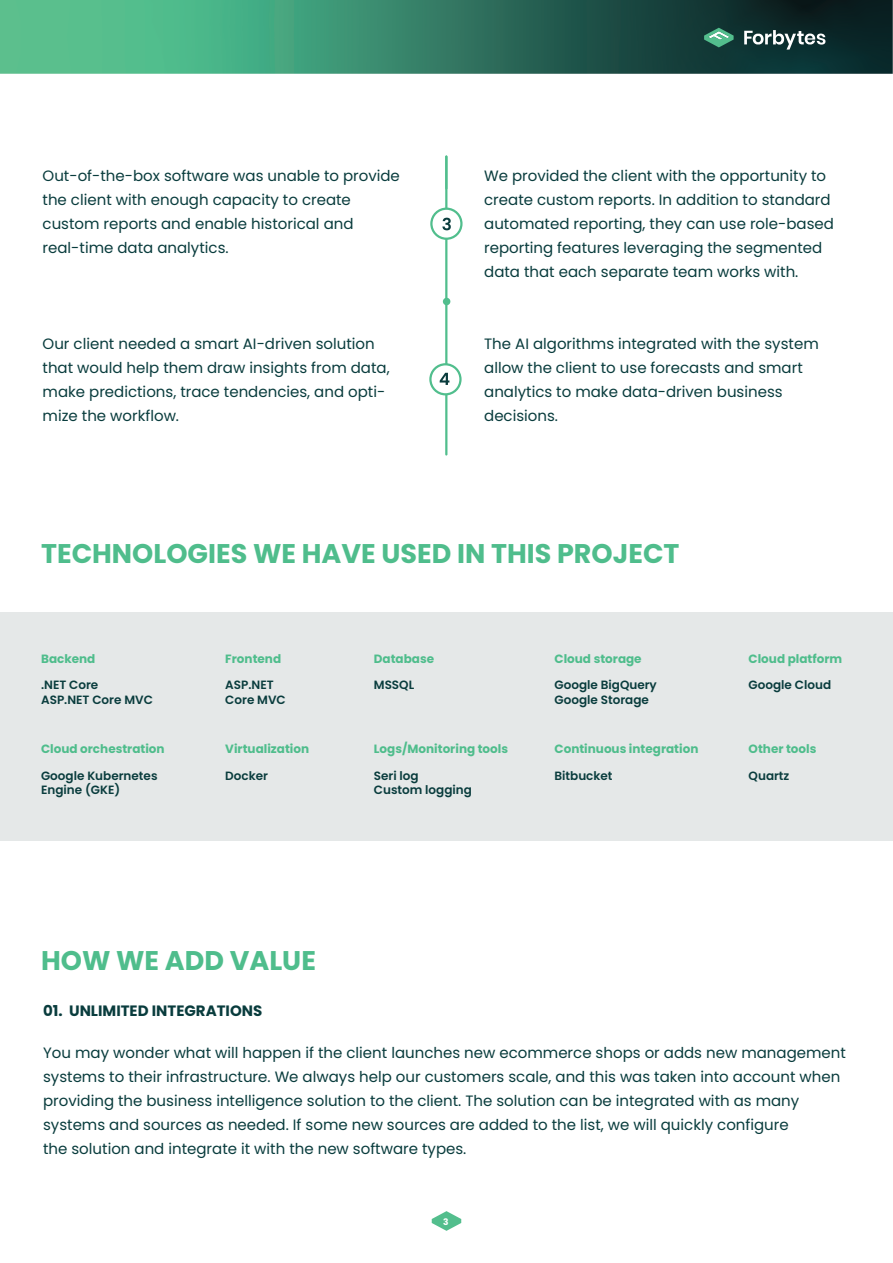
<style>
.page{position:relative;width:893px;height:1263px;background:#fff}
.page>*{position:absolute;margin:0;border:0;box-sizing:border-box;transform-origin:0 0}
.t1{font:700 27px "Poppins";color:#4fbd8c}
.t2{font:15px/24px "Poppins";color:#093c3d}
.t3{font:700 15px "Poppins";color:#093c3d}
.t4{font:600 12px/14.4px "Poppins";color:#093c3d}
.t5{font:700 12px "Poppins";color:#4fbd8c}
.t6{font:700 9px "Poppins";color:#fff}
</style>
<div class="page">
<img style="left:0;top:0;width:893px;height:74px">
<svg style="left:432px;top:1211px;width:29px;height:20px"></svg>
<svg style="left:744px;top:30px;width:81px;height:20px"></svg>
<svg style="left:704px;top:28px;width:30px;height:19px"></svg>
<hr style="left:445px;top:157px;width:2px;height:297px;background:#51be8d">
<svg style="left:431px;top:209px;width:31px;height:30px"></svg>
<div style="left:430px;top:207px;width:33px;height:33px;border:2px solid #51be8d;border-radius:50%"></div>
<svg style="left:442px;top:218px;width:9px;height:12px"></svg>
<svg style="left:430px;top:364px;width:30px;height:30px"></svg>
<div style="left:429px;top:363px;width:33px;height:32px;border:2px solid #51be8d;border-radius:50%"></div>
<svg style="left:440px;top:373px;width:9px;height:12px"></svg>
<div style="left:443px;top:298px;width:7px;height:7px;background:#51be8d;border-radius:50%"></div>
<div style="left:0;top:612px;width:893px;height:228px;background:#e5e8e8"></div>
<p class="t2" style="left:43px;top:164px;width:359px">Out-of-the-box software was unable to provide the client with enough capacity to create custom reports and enable historical and real-time data analytics.</p>
<p class="t2" style="left:43px;top:332px;width:349px">Our client needed a smart AI-driven solution that would help them draw insights from data, make predictions, trace tendencies, and opti&shy;mize the workflow.</p>
<p class="t2" style="left:484px;top:164px;width:351px">We provided the client with the opportunity to create custom reports. In addition to standard automated reporting, they can use role-based reporting features leveraging the segmented data that each separate team works with.</p>
<p class="t2" style="left:484px;top:332px;width:336px">The AI algorithms integrated with the system allow the client to use forecasts and smart analytics to make data-driven business decisions.</p>
<h1 class="t1" style="left:41px;top:538px;width:640px">TECHNOLOGIES WE HAVE USED IN THIS PROJECT</h1>
<p class="t5" style="left:41px;top:651px;width:56px">Backend</p>
<p class="t4" style="left:41px;top:678px;width:113px">.NET Core<br>ASP.NET Core MVC</p>
<p class="t5" style="left:41px;top:742px;width:125px">Cloud orchestration</p>
<p class="t4" style="left:41px;top:768px;width:118px">Google Kubernetes<br>Engine (GKE)</p>
<p class="t5" style="left:225px;top:651px;width:57px">Frontend</p>
<p class="t4" style="left:225px;top:678px;width:62px">ASP.NET<br>Core MVC</p>
<p class="t5" style="left:225px;top:742px;width:85px">Virtualization</p>
<p class="t4" style="left:225px;top:768px;width:44px">Docker</p>
<p class="t5" style="left:374px;top:651px;width:62px">Database</p>
<p class="t4" style="left:374px;top:678px;width:42px">MSSQL</p>
<p class="t5" style="left:374px;top:742px;width:136px">Logs/Monitoring tools</p>
<p class="t4" style="left:374px;top:768px;width:100px">Seri log<br>Custom logging</p>
<p class="t5" style="left:555px;top:651px;width:89px">Cloud storage</p>
<p class="t4" style="left:555px;top:678px;width:104px">Google BigQuery<br>Google Storage</p>
<p class="t5" style="left:554px;top:742px;width:145px">Continuous integration</p>
<p class="t4" style="left:554px;top:768px;width:60px">Bitbucket</p>
<p class="t5" style="left:749px;top:651px;width:95px">Cloud platform</p>
<p class="t4" style="left:749px;top:678px;width:84px">Google Cloud</p>
<p class="t5" style="left:749px;top:742px;width:69px">Other tools</p>
<p class="t4" style="left:749px;top:768px;width:42px">Quartz</p>
<h1 class="t1" style="left:41px;top:945px;width:276px">HOW WE ADD VALUE</h1>
<p class="t3" style="left:43px;top:1002px;width:221px">01. UNLIMITED INTEGRATIONS</p>
<p class="t2" style="left:43px;top:1041px;width:804px">You may wonder what will happen if the client launches new ecommerce shops or adds new management systems to their infrastructure. We always help our customers scale, and this was taken into account when providing the business intelligence solution to the client. The solution can be integrated with as many systems and sources as needed. If some new sources are added to the list, we will quickly configure<br>the solution and integrate it with the new software types.</p>
<p class="t6" style="left:443px;top:1216px;width:7px">3</p>
</div>
